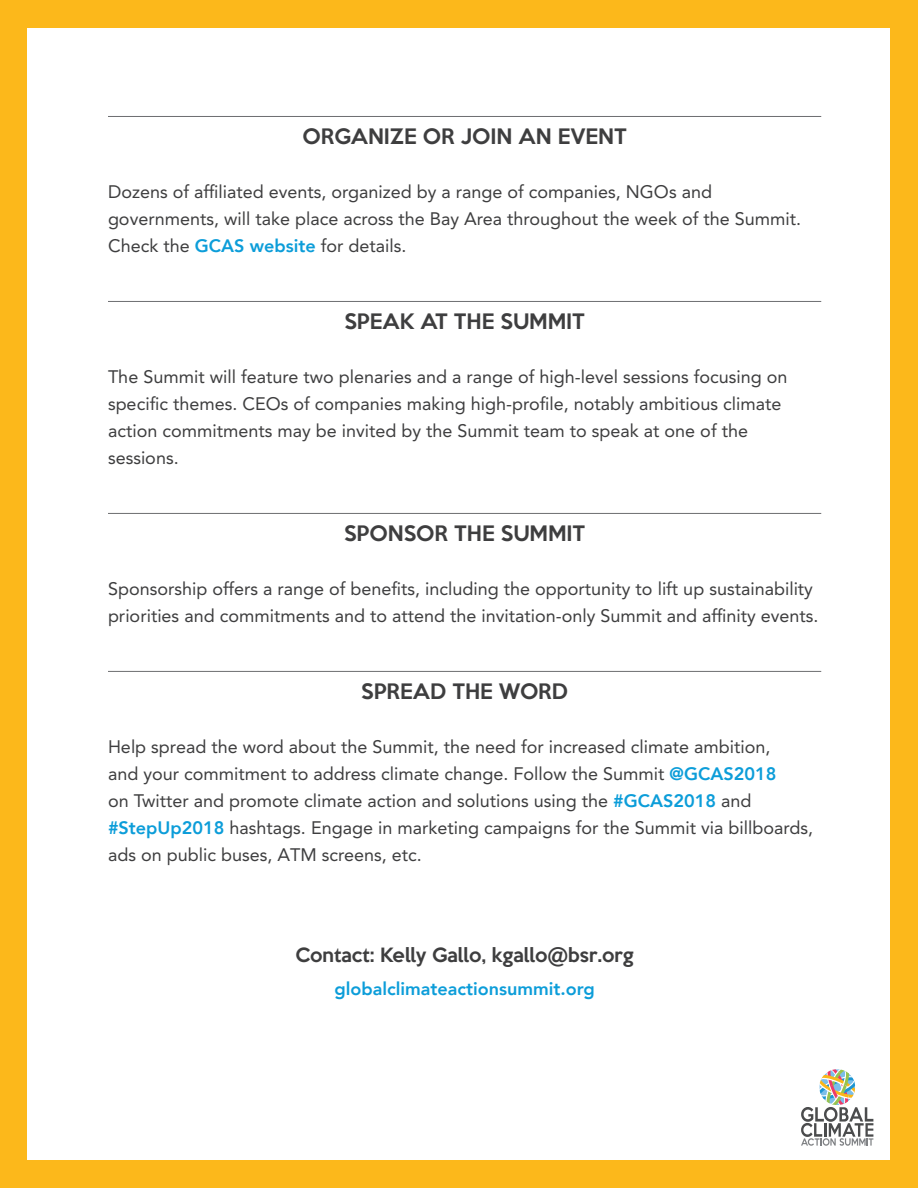
<style>
.page{position:relative;width:918px;height:1188px;background:#fcb81b}
.page>*{position:absolute;margin:0;border:0;box-sizing:border-box;transform-origin:0 0}
.g-body{font:500 19.5px "Keep Calm";color:#3e3e3f}
.g-subhead-level1{font:500 19.5px "Keep Calm";color:#3e3e3f}
.g-body-2{font:18px/27px "Avenir LT Pro";color:#3e3e3f}
.g-body-3{font:500 18px "Keep Calm";color:#3e3e3f}
.g-body-4{font:800 18px "Avenir";color:#0c9dd9}
.s1{font-family:"Avenir";font-weight:800;color:#0c9dd9}
</style>
<div class="page">
<div style="left:28px;top:28px;width:862px;height:1132px;background:#fff"></div>
<svg style="left:801px;top:1069px;width:73px;height:77px"></svg>
<hr style="left:108px;top:116px;width:713px;height:1px;background:#6c6d70">
<hr style="left:108px;top:301px;width:713px;height:1px;background:#6c6d70">
<hr style="left:108px;top:513px;width:713px;height:1px;background:#6c6d70">
<hr style="left:108px;top:671px;width:713px;height:1px;background:#6c6d70">
<p class="g-subhead-level1" style="left:302px;top:119px;width:326px">ORGANIZE OR JOIN AN EVENT</p>
<p class="g-body-2" style="left:108px;top:178px;width:695px">Dozens of affiliated events, organized by a range of companies, NGOs and governments, will take place across the Bay Area throughout the week of the Summit.<br>Check the <span class="s1">GCAS website</span> for details.</p>
<p class="g-body" style="left:344px;top:304px;width:242px">SPEAK AT THE SUMMIT</p>
<p class="g-body-2" style="left:108px;top:363px;width:681px">The Summit will feature two plenaries and a range of high-level sessions focusing on specific themes. CEOs of companies making high-profile, notably ambitious climate action commitments may be invited by the Summit team to speak at one of the sessions.</p>
<p class="g-body" style="left:344px;top:516px;width:243px">SPONSOR THE SUMMIT</p>
<p class="g-body-2" style="left:108px;top:575px;width:712px">Sponsorship offers a range of benefits, including the opportunity to lift up sustainability priorities and commitments and to attend the invitation-only Summit and affinity events.</p>
<p class="g-body" style="left:361px;top:674px;width:208px">SPREAD THE WORD</p>
<p class="g-body-2" style="left:108px;top:733px;width:707px">Help spread the word about the Summit, the need for increased climate ambition,<br>and your commitment to address climate change. Follow the Summit <span class="s1">@GCAS2018<br></span>on Twitter and promote climate action and solutions using the <span class="s1">#GCAS2018</span> and <span class="s1">#StepUp2018</span> hashtags. Engage in marketing campaigns for the Summit via billboards, ads on public buses, ATM screens, etc.</p>
<p class="g-body-3" style="left:296px;top:939px;width:339px">Contact: Kelly Gallo, kgallo@bsr.org</p>
<p class="g-body-4" style="left:334px;top:975px;width:262px">globalclimateactionsummit.org</p>
</div>
